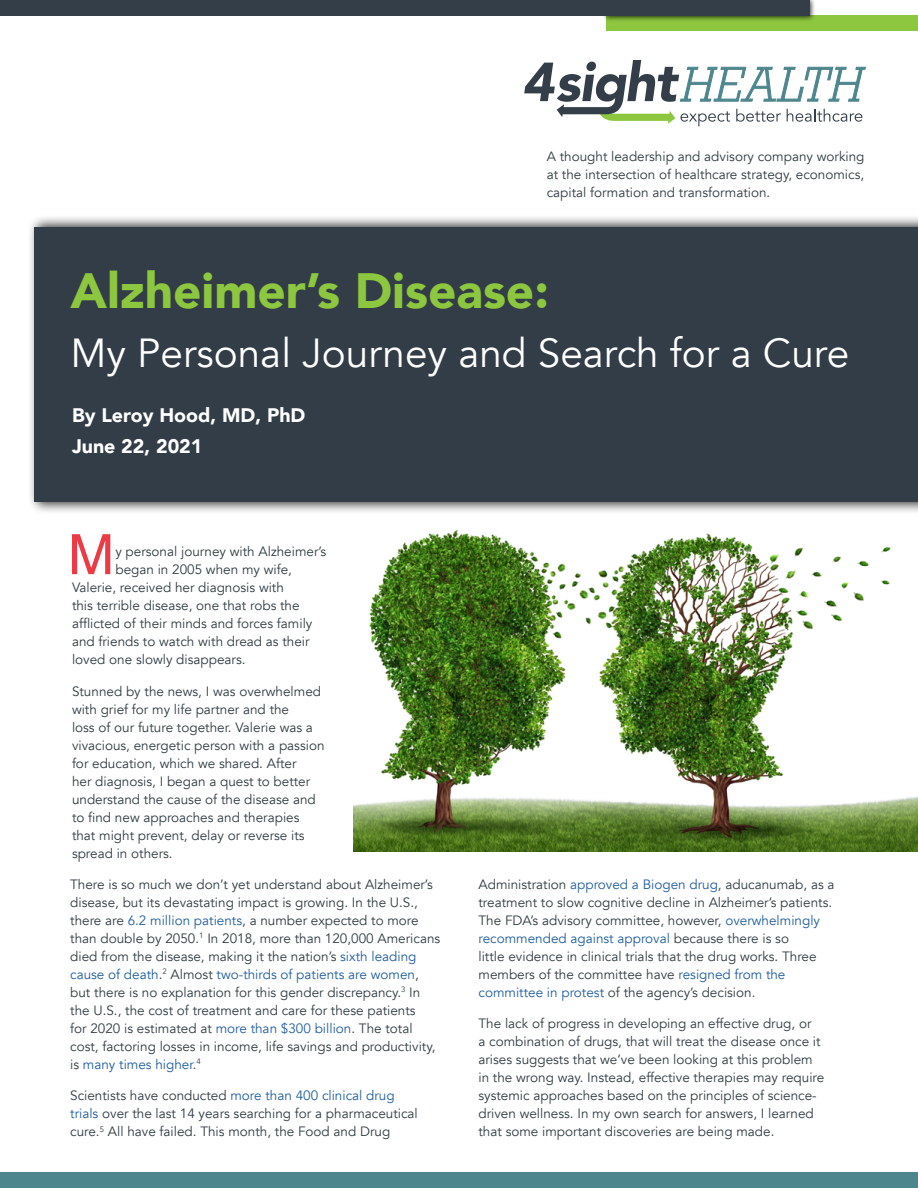
<style>
.page{position:relative;width:918px;height:1188px;background:#fff}
.page>*{position:absolute;margin:0;border:0;box-sizing:border-box;transform-origin:0 0}
.t1{font:55.8px "Helvetica";color:#ed3b46}
.t2{font:900 49.5px "Avenir";color:#8dc63f}
.t3{font:40.5px "Avenir";color:#fff}
.t4{font:900 19.65px/31.3px "Avenir";color:#fff}
.t5{font:13.5px/18px "Avenir";color:#303c42}
.s1{color:#215e9e}
</style>
<div class="page">
<img style="left:354px;top:530px;width:564px;height:321px">
<div style="left:27px;top:214px;width:891px;height:301px;background:#000;opacity:.75"></div>
<div style="left:34px;top:227px;width:884px;height:275px;background:#323d47"></div>
<svg style="left:524px;top:60px;width:342px;height:66px"></svg>
<div style="left:606px;top:16px;width:312px;height:15px;background:#8dc63f"></div>
<div style="left:602px;top:0;width:214px;height:22px;background:#000;opacity:.75"></div>
<div style="left:0;top:0;width:810px;height:16px;background:#333e48"></div>
<div style="left:0;top:1172px;width:918px;height:16px;background:#4e868e"></div>
<p class="t5" style="left:547px;top:148px;width:319px;text-align:justify">A thought leadership and advisory company working at the intersection of healthcare strategy, economics, capital formation and transformation.</p>
<h2 class="t2" style="left:70px;top:249px;width:480px">Alzheimer’s Disease:</h2>
<h3 class="t3" style="left:70px;top:329px;width:780px">My Personal Journey and Search for a Cure</h3>
<h3 class="t4" style="left:72px;top:399px;width:235px">By Leroy Hood, MD, PhD<br>June 22, 2021</h3>
<h1 class="t1" style="left:68px;top:512px;width:48px">M</h1>
<p class="t5" style="left:115px;top:543px;width:212px">y personal journey with Alzheimer’s</p>
<p class="t5" style="left:115px;top:561px;width:178px">began in 2005 when my wife,</p>
<p class="t5" style="left:72px;top:579px;width:213px">Valerie, received her diagnosis with</p>
<p class="t5" style="left:72px;top:597px;width:229px">this terrible disease, one that robs the</p>
<p class="t5" style="left:72px;top:615px;width:242px">afflicted of their minds and forces family</p>
<p class="t5" style="left:72px;top:633px;width:239px">and friends to watch with dread as their</p>
<p class="t5" style="left:72px;top:651px;width:175px">loved one slowly disappears.</p>
<p class="t5" style="left:72px;top:682px;width:254px">Stunned by the news, I was overwhelmed with grief for my life partner and the<br>loss of our future together. Valerie was a vivacious, energetic person with a passion for education, which we shared. After<br>her diagnosis, I began a quest to better understand the cause of the disease and to find new approaches and therapies that might prevent, delay or reverse its spread in others.</p>
<p class="t5" style="left:70px;top:875px;width:372px">There is so much we don’t yet understand about Alzheimer’s disease, but its devastating impact is growing. In the U.S., there are <span class="s1">6.2 million patients</span>, a number expected to more than double by 2050.<sup>1</sup> In 2018, more than 120,000 Americans died from the disease, making it the nation’s <span class="s1">sixth leading cause of death</span>.<sup>2</sup> Almost <span class="s1">two-thirds of patients are women</span>, but there is no explanation for this gender discrepancy.<sup>3</sup> In the U.S., the cost of treatment and care for these patients<br>for 2020 is estimated at <span class="s1">more than $300 billion</span>. The total cost, factoring losses in income, life savings and productivity, is <span class="s1">many times higher</span>.<sup>4</sup></p>
<p class="t5" style="left:70px;top:1087px;width:349px">Scientists have conducted <span class="s1">more than 400 clinical drug trials</span> over the last 14 years searching for a pharmaceutical cure.<sup>5</sup> All have failed. This month, the Food and Drug</p>
<p class="t5" style="left:478px;top:875px;width:358px">Administration <span class="s1">approved a Biogen drug</span>, aducanumab, as a treatment to slow cognitive decline in Alzheimer’s patients.<br>The FDA’s advisory committee, however, <span class="s1">overwhelmingly recommended against approval</span> because there is so<br>little evidence in clinical trials that the drug works. Three members of the committee have <span class="s1">resigned from the committee in protest</span> of the agency’s decision.</p>
<p class="t5" style="left:478px;top:1015px;width:347px">The lack of progress in developing an effective drug, or<br>a combination of drugs, that will treat the disease once it arises suggests that we’ve been looking at this problem in the wrong way. Instead, effective therapies may require systemic approaches based on the principles of science&shy;driven wellness. In my own search for answers, I learned that some important discoveries are being made.</p>
</div>
